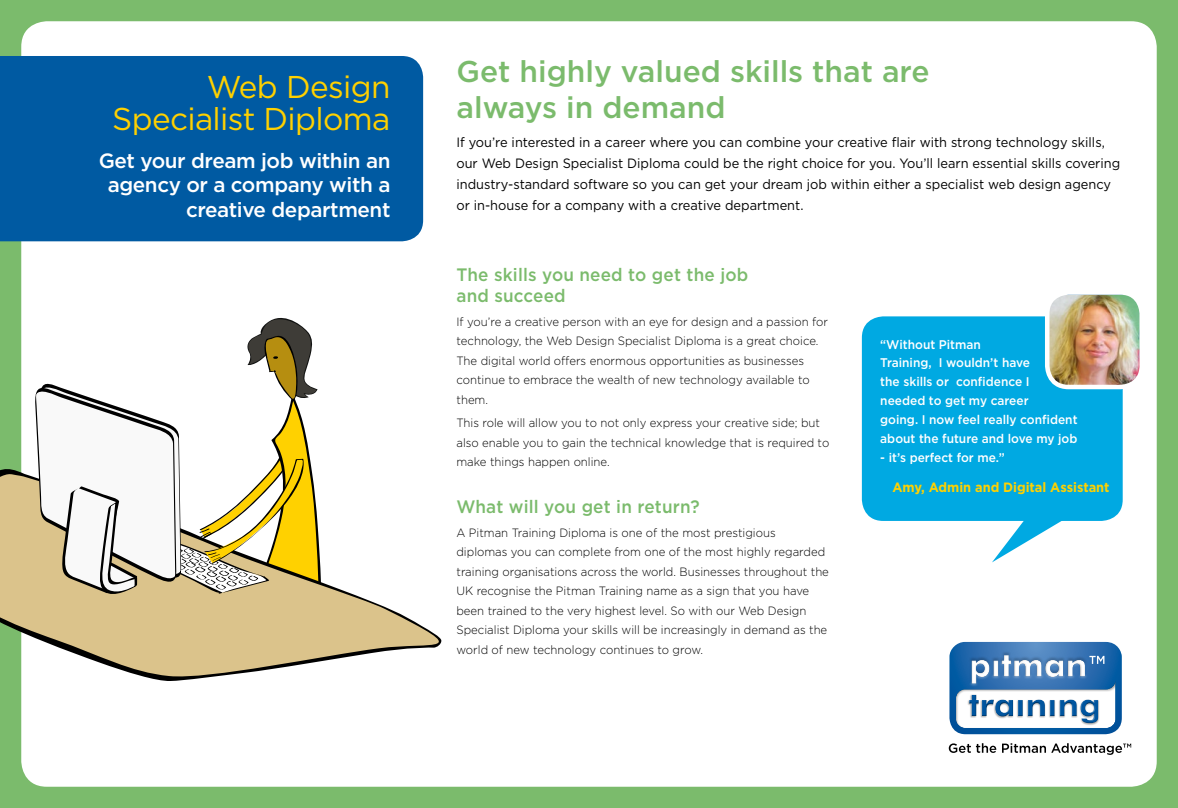
<style>
.page{position:relative;width:1178px;height:808px;background:#7bbb6c}
.page>*{position:absolute;margin:0;border:0;box-sizing:border-box;transform-origin:0 0}
.t1{font:31.5px/31.5px "Gotham";letter-spacing:-.02em;color:#ffd100;text-align:right}
.t2{font:500 30px/36px "Gotham";color:#7bbb6c}
.t3{font:500 20.7px/24.8px "Gotham";letter-spacing:-.02em;color:#fff;text-align:right}
.t4{font:500 18px/21px "Gotham";letter-spacing:.01em;color:#7bbb6c;scale:.95 1}
.t5{font:13.5px/21px "Gotham";color:#000;scale:.95 1}
.t6{font:700 13.5px "Gotham";color:#ffd100;scale:.95 1}
.t7{font:500 12.6px/18.9px "Gotham";color:#fff;scale:.95 1}
.t8{font:300 12px/19.5px "Gotham";color:#000;scale:.95 1}
</style>
<div class="page">
<div style="left:21px;top:21px;width:1136px;height:766px;background:#fff;border-radius:26px"></div>
<div style="left:0;top:56px;width:423px;height:185px;background:#005aa2"></div>
<div style="left:862px;top:316px;width:261px;height:205px;background:#00a9e2;border-radius:21px"></div>
<svg style="left:992px;top:520px;width:106px;height:42px"></svg>
<img style="left:1050px;top:295px;width:89px;height:91px">
<div style="left:1045px;top:290px;width:99px;height:99px;border:4px solid #fff;border-radius:21px"></div>
<svg style="left:0;top:471px;width:441px;height:209px"></svg>
<svg style="left:34px;top:318px;width:289px;height:324px"></svg>
<svg style="left:949px;top:743px;width:182px;height:12px"></svg>
<svg style="left:949px;top:642px;width:173px;height:92px"></svg>
<h1 class="t1" style="left:112px;top:71px;width:280px">Web Design<br>Specialist Diploma</h1>
<h3 class="t3" style="left:99px;top:148px;width:293px">Get your dream job within an agency or a company with a creative department</h3>
<h2 class="t2" style="left:456px;top:53px;width:475px">Get highly valued skills that are always in demand</h2>
<p class="t5" style="left:456px;top:131px;width:700px">If you’re interested in a career where you can combine your creative flair with strong technology skills, our Web Design Specialist Diploma could be the right choice for you. You’ll learn essential skills covering industry-standard software so you can get your dream job within either a specialist web design agency or in-house for a company with a creative department.</p>
<h3 class="t4" style="left:456px;top:264px;width:309px">The skills you need to get the job and succeed</h3>
<p class="t8" style="left:456px;top:311px;width:393px">If you’re a creative person with an eye for design and a passion for technology, the Web Design Specialist Diploma is a great choice.<br>The digital world offers enormous opportunities as businesses continue to embrace the wealth of new technology available to them.</p>
<p class="t8" style="left:456px;top:413px;width:394px">This role will allow you to not only express your creative side; but also enable you to gain the technical knowledge that is required to make things happen online.</p>
<h3 class="t4" style="left:456px;top:496px;width:257px">What will you get in return?</h3>
<p class="t8" style="left:456px;top:522px;width:394px">A Pitman Training Diploma is one of the most prestigious diplomas you can complete from one of the most highly regarded training organisations across the world. Businesses throughout the UK recognise the Pitman Training name as a sign that you have been trained to the very highest level. So with our Web Design Specialist Diploma your skills will be increasingly in demand as the world of new technology continues to grow.</p>
<p class="t7" style="left:880px;top:334px;width:209px">“Without Pitman<br>Training, I wouldn’t have<br>the skills or confidence I needed to get my career<br>going. I now feel really confident about the future and love my job</p>
<p class="t7" style="left:880px;top:448px;width:132px">- it’s perfect for me.”</p>
<p class="t6" style="left:892px;top:478px;width:230px">Amy, Admin and Digital Assistant</p>
</div>
